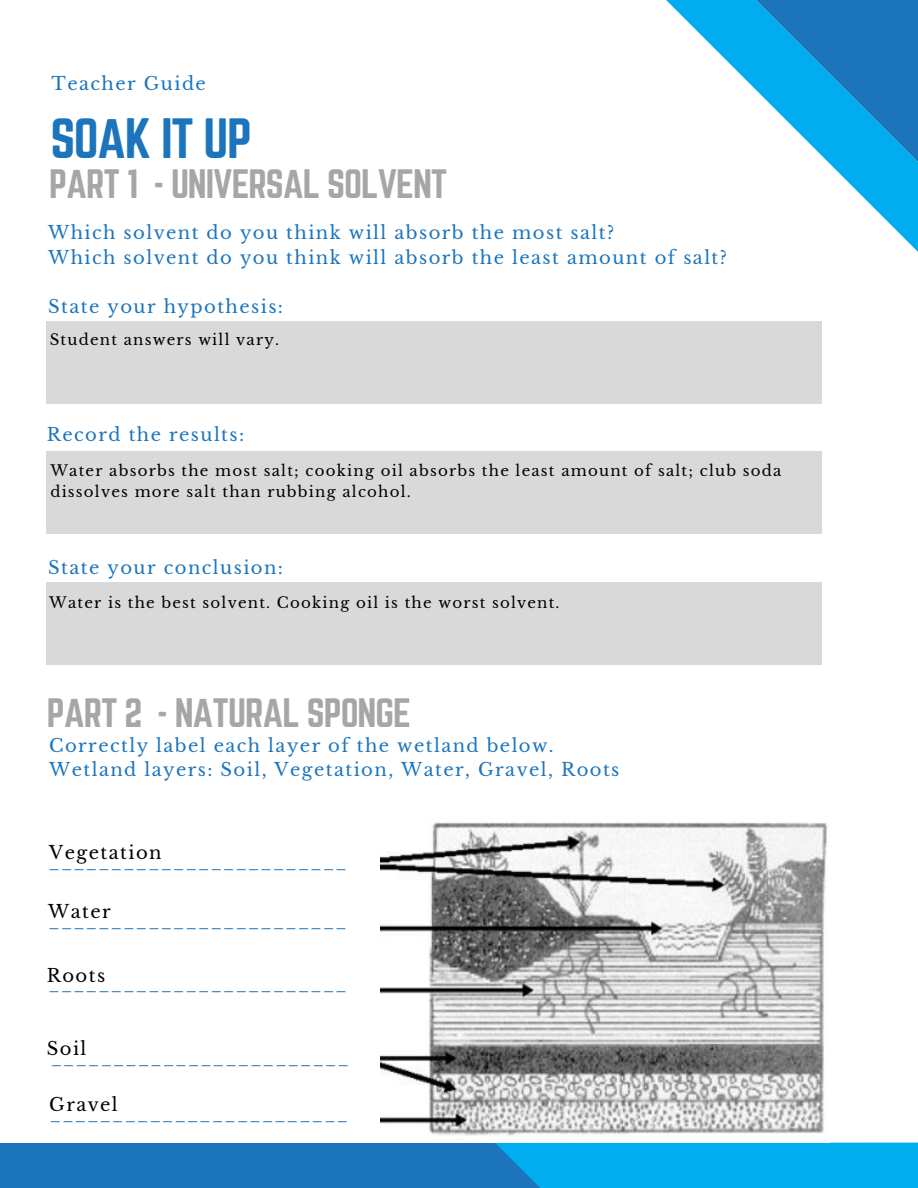
<style>
.page{position:relative;width:918px;height:1188px;background:#fff}
.page>*{position:absolute;margin:0;border:0;box-sizing:border-box;transform-origin:0 0}
.t1{font:49.8px "Norwester";letter-spacing:-.03em;color:#1c75bc}
.t2{font:36px "Norwester";letter-spacing:-.03em;color:#a6a6a6}
.t3{font:18px/24.8px "Libre Baskerville";letter-spacing:.08em;color:#1c75bc}
.t4{font:18px "Libre Baskerville";letter-spacing:.08em;color:#000}
.t5{font:15.6px "Libre Baskerville";color:#1c75bc}
.t6{font:15px/21px "Libre Baskerville";letter-spacing:.08em;color:#000}
</style>
<div class="page">
<div style="left:0;top:1143px;width:745px;height:45px;background:#1c75bc"></div>
<div style="left:496px;top:1142px;width:422px;height:46px;background:#00aeef"></div>
<svg style="left:673px;top:0;width:245px;height:247px"></svg>
<div style="left:47px;top:321px;width:775px;height:82px;background:#d9d9d9"></div>
<div style="left:47px;top:451px;width:775px;height:82px;background:#d9d9d9"></div>
<div style="left:47px;top:582px;width:775px;height:82px;background:#d9d9d9"></div>
<img style="left:381px;top:822px;width:448px;height:321px">
<p class="t3" style="left:51px;top:72px;width:156px">Teacher Guide</p>
<h1 class="t1" style="left:50px;top:114px;width:203px">SOAK IT UP</h1>
<h2 class="t2" style="left:49px;top:167px;width:400px">PART 1 - UNIVERSAL SOLVENT</h2>
<p class="t3" style="left:48px;top:220px;width:680px">Which solvent do you think will absorb the most salt?<br>Which solvent do you think will absorb the least amount of salt?</p>
<p class="t3" style="left:48px;top:295px;width:236px">State your hypothesis:</p>
<p class="t6" style="left:50px;top:329px;width:231px">Student answers will vary.</p>
<p class="t3" style="left:47px;top:423px;width:199px">Record the results:</p>
<p class="t6" style="left:50px;top:461px;width:733px">Water absorbs the most salt; cooking oil absorbs the least amount of salt; club soda dissolves more salt than rubbing alcohol.</p>
<p class="t3" style="left:48px;top:556px;width:236px">State your conclusion:</p>
<p class="t6" style="left:49px;top:592px;width:512px">Water is the best solvent. Cooking oil is the worst solvent.</p>
<h2 class="t2" style="left:47px;top:695px;width:366px">PART 2 - NATURAL SPONGE</h2>
<p class="t3" style="left:49px;top:733px;width:572px;line-height:24.2px">Correctly label each layer of the wetland below.<br>Wetland layers: Soil, Vegetation, Water, Gravel, Roots</p>
<p class="t4" style="left:49px;top:842px;width:114px">Vegetation</p>
<p class="t4" style="left:48px;top:900px;width:64px">Water</p>
<p class="t5" style="left:49px;top:853px;width:300px">________________________</p>
<p class="t5" style="left:49px;top:911px;width:300px">________________________</p>
<p class="t4" style="left:47px;top:965px;width:60px">Roots</p>
<p class="t5" style="left:49px;top:974px;width:300px">________________________</p>
<p class="t4" style="left:47px;top:1038px;width:41px">Soil</p>
<p class="t5" style="left:51px;top:1049px;width:300px">________________________</p>
<p class="t4" style="left:49px;top:1094px;width:70px">Gravel</p>
<p class="t5" style="left:50px;top:1105px;width:300px">________________________</p>
</div>
